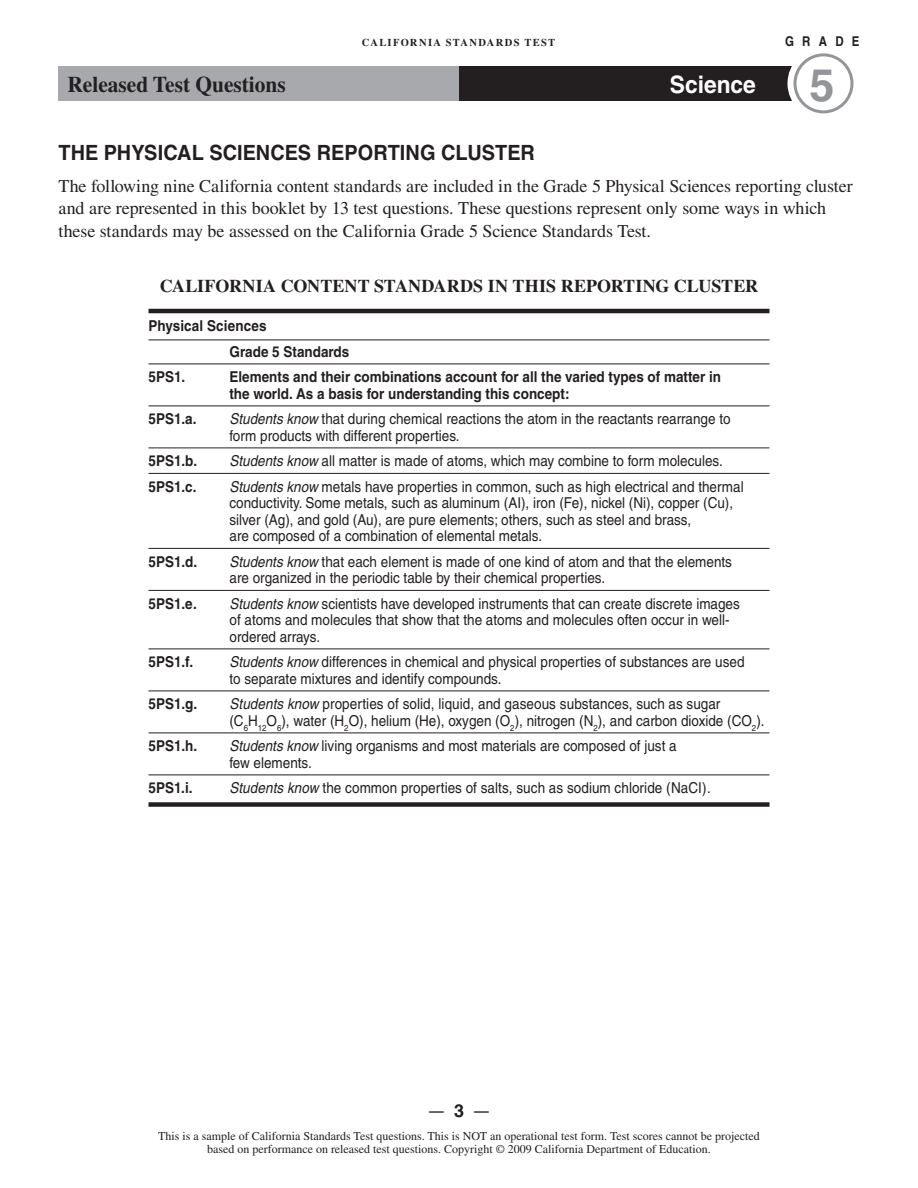
<style>
.page{position:relative;width:918px;height:1188px;background:#fff}
.page>*{position:absolute;margin:0;border:0;box-sizing:border-box;transform-origin:0 0}
.t1{font:700 24px "Helvetica";color:#fff;scale:.95 1}
.t2{font:700 22.5px "Times";color:#231f20;scale:.95 1}
.t3{font:700 21px "Helvetica";color:#231f20;scale:.95 1}
.t4{font:18px/22.5px "Times";letter-spacing:-.005em;color:#231f20}
.t5{font:700 18px "Times";letter-spacing:.005em;color:#231f20}
.t6{font:condensed 18px "Helvetica";color:#231f20}
.t7{font:15px/16.5px "Helvetica";color:#231f20;scale:.9 1}
.t8{font:700 15px/16.5px "Helvetica";color:#231f20;scale:.9 1}
.t9{font:700 13.5px "Helvetica";letter-spacing:.715em;color:#231f20;scale:.85 1}
.t10{font:12px/13.5px "Times";color:#231f20;text-align:center}
.t11{font:700 10.5px "Times";letter-spacing:.125em;color:#231f20}
.s1{font-size:45px;color:#939598}
.s2{font-style:italic}
.s3{font-weight:700;font-stretch:normal}
</style>
<div class="page">
<div style="left:58px;top:66px;width:401px;height:35px;background:#a7a9ac"></div>
<div style="left:459px;top:66px;width:396px;height:35px;background:#231f20"></div>
<svg style="left:789px;top:49px;width:69px;height:69px"></svg>
<div style="left:788px;top:47px;width:72px;height:72px;border:3px solid #fff;border-radius:50%"></div>
<div style="left:795px;top:55px;width:57px;height:57px;background:#fff;border-radius:50%"></div>
<div style="left:794px;top:53px;width:60px;height:60px;border:3px solid #939598;border-radius:50%"></div>
<hr style="left:148px;top:309px;width:622px;height:4px;background:#231f20">
<hr style="left:148px;top:340px;width:622px;height:1px;background:#231f20">
<hr style="left:148px;top:364px;width:622px;height:1px;background:#231f20">
<hr style="left:148px;top:406px;width:622px;height:1px;background:#231f20">
<hr style="left:148px;top:448px;width:622px;height:1px;background:#231f20">
<hr style="left:148px;top:473px;width:622px;height:1px;background:#231f20">
<hr style="left:148px;top:548px;width:622px;height:1px;background:#231f20">
<hr style="left:148px;top:590px;width:622px;height:1px;background:#231f20">
<hr style="left:148px;top:649px;width:622px;height:1px;background:#231f20">
<hr style="left:148px;top:691px;width:622px;height:1px;background:#231f20">
<hr style="left:148px;top:733px;width:622px;height:1px;background:#231f20">
<hr style="left:148px;top:775px;width:622px;height:1px;background:#231f20">
<div style="left:148px;top:802px;width:622px;height:5px;background:#231f20"></div>
<p class="t11" style="left:362px;top:39px;width:195px">CALIFORNIA STANDARDS TEST</p>
<p class="t9" style="left:785px;top:37px;width:89px">GRADE</p>
<h2 class="t2" style="left:68px;top:76px;width:231px">Released Test Questions</h2>
<h1 class="t1" style="left:670px;top:75px;width:175px">Science <span class="s1">5</span></h1>
<h3 class="t3" style="left:58px;top:145px;width:503px">THE PHYSICAL SCIENCES REPORTING CLUSTER</h3>
<p class="t4" style="left:58px;top:176px;width:796px">The following nine California content standards are included in the Grade 5 Physical Sciences reporting cluster and are represented in this booklet by 13 test questions. These questions represent only some ways in which these standards may be assessed on the California Grade 5 Science Standards Test.</p>
<p class="t5" style="left:160px;top:280px;width:600px">CALIFORNIA CONTENT STANDARDS IN THIS REPORTING CLUSTER</p>
<p class="t8" style="left:148px;top:319px;width:133px">Physical Sciences</p>
<p class="t8" style="left:230px;top:345px;width:135px">Grade 5 Standards</p>
<p class="t8" style="left:148px;top:370px;width:42px">5PS1.</p>
<p class="t8" style="left:230px;top:370px;width:548px">Elements and their combinations account for all the varied types of matter in the world. As a basis for understanding this concept:</p>
<p class="t8" style="left:148px;top:412px;width:55px">5PS1.a.</p>
<p class="t7" style="left:230px;top:412px;width:558px"><span class="s2">Students know</span> that during chemical reactions the atom in the reactants rearrange to form products with different properties.</p>
<p class="t8" style="left:148px;top:454px;width:56px">5PS1.b.</p>
<p class="t7" style="left:230px;top:454px;width:550px"><span class="s2">Students know</span> all matter is made of atoms, which may combine to form molecules.</p>
<p class="t8" style="left:148px;top:480px;width:55px">5PS1.c.</p>
<p class="t7" style="left:230px;top:480px;width:573px"><span class="s2">Students know</span> metals have properties in common, such as high electrical and thermal conductivity. Some metals, such as aluminum (AI), iron (Fe), nickel (Ni), copper (Cu), silver (Ag), and gold (Au), are pure elements; others, such as steel and brass,<br>are composed of a combination of elemental metals.</p>
<p class="t8" style="left:148px;top:555px;width:56px">5PS1.d.</p>
<p class="t7" style="left:230px;top:555px;width:560px"><span class="s2">Students know</span> that each element is made of one kind of atom and that the elements are organized in the periodic table by their chemical properties.</p>
<p class="t8" style="left:148px;top:597px;width:55px">5PS1.e.</p>
<p class="t7" style="left:230px;top:597px;width:569px"><span class="s2">Students know</span> scientists have developed instruments that can create discrete images of atoms and molecules that show that the atoms and molecules often occur in well&shy;ordered arrays.</p>
<p class="t8" style="left:148px;top:655px;width:51px">5PS1.f.</p>
<p class="t7" style="left:230px;top:655px;width:574px"><span class="s2">Students know</span> differences in chemical and physical properties of substances are used to separate mixtures and identify compounds.</p>
<p class="t8" style="left:148px;top:697px;width:56px">5PS1.g.</p>
<p class="t7" style="left:230px;top:697px;width:596px"><span class="s2">Students know</span> properties of solid, liquid, and gaseous substances, such as sugar (C<sub>6</sub>H<sub>12</sub>O<sub>6</sub>), water (H<sub>2</sub>O), helium (He), oxygen (O<sub>2</sub>), nitrogen (N<sub>2</sub>), and carbon dioxide (CO<sub>2</sub>).</p>
<p class="t8" style="left:149px;top:739px;width:56px">5PS1.h.</p>
<p class="t7" style="left:230px;top:739px;width:498px"><span class="s2">Students know</span> living organisms and most materials are composed of just a few elements.</p>
<p class="t8" style="left:149px;top:781px;width:51px">5PS1.i.</p>
<p class="t7" style="left:230px;top:781px;width:536px"><span class="s2">Students know</span> the common properties of salts, such as sodium chloride (NaCI).</p>
<p class="t6" style="left:429px;top:1104px;width:61px">— <span class="s3">3</span> —</p>
<p class="t10" style="left:158px;top:1130px;width:603px">This is a sample of California Standards Test questions. This is NOT an operational test form. Test scores cannot be projected based on performance on released test questions. Copyright © 2009 California Department of Education.</p>
</div>
